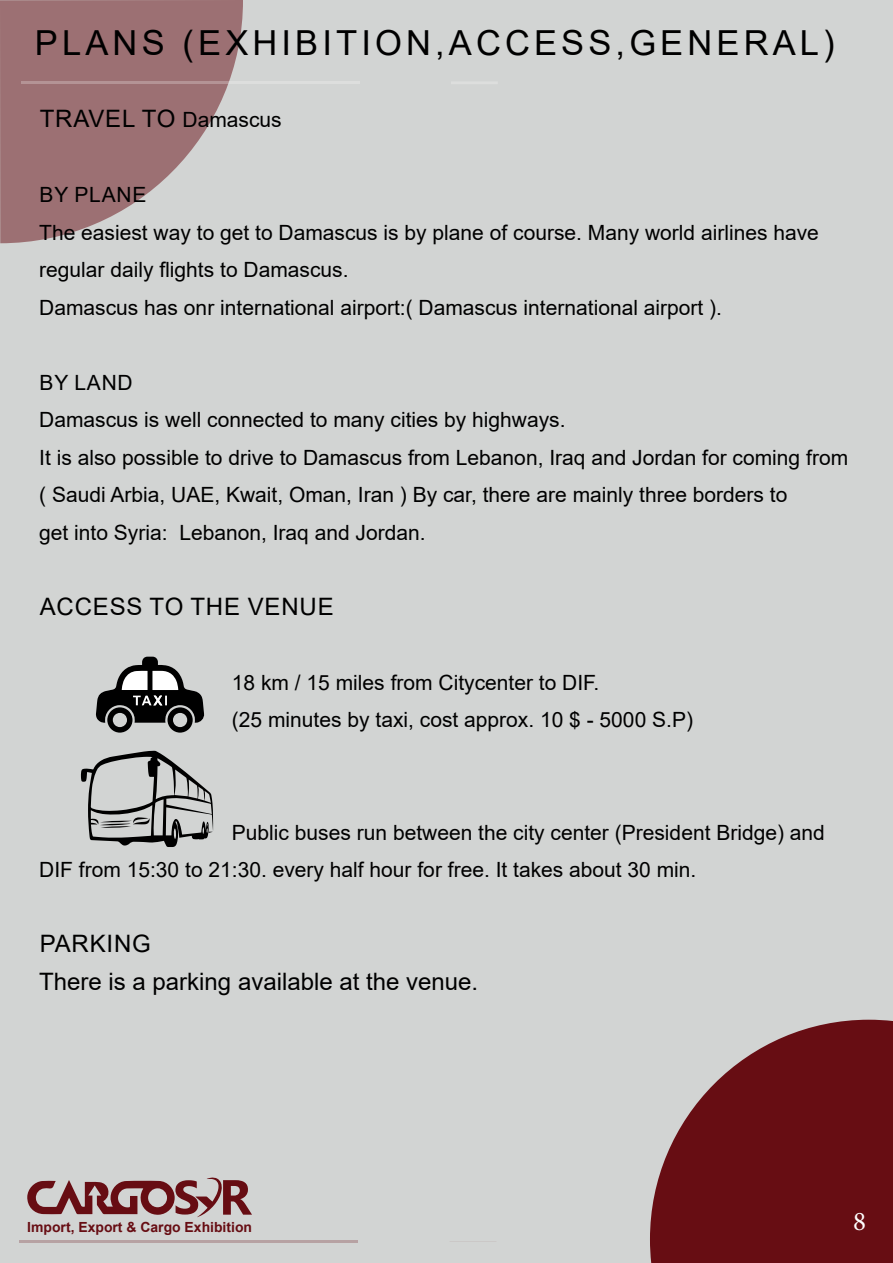
<style>
.page{position:relative;width:893px;height:1263px;background:#d2d4d3}
.page>*{position:absolute;margin:0;border:0;box-sizing:border-box;transform-origin:0 0}
.t1{font:34.5px "Arial";letter-spacing:.12em;color:#000}
.t2{font:27px "Minion Pro";color:#fff}
.t3{font:24px/37.5px "Arial";color:#000}
.t4{font:24px "Arial";letter-spacing:.035em;color:#000}
.t5{font:21px/37.5px "Arial";color:#000}
.t6{font:700 13.95px "Arial";color:#670d13}
.s1{font-size:21px}
</style>
<div class="page">
<hr style="left:20px;top:1240px;width:338px;height:3px;background:#670d13">
<svg style="left:27px;top:1177px;width:225px;height:40px"></svg>
<svg style="left:0;top:0;width:243px;height:243px;fill:#9c7073"></svg>
<svg style="left:650px;top:1020px;width:243px;height:243px;fill:#670d13"></svg>
<hr style="left:451px;top:81px;width:47px;height:3px;background:#fff">
<hr style="left:21px;top:81px;width:338px;height:3px;background:#fff">
<svg style="left:81px;top:751px;width:132px;height:96px"></svg>
<svg style="left:96px;top:657px;width:108px;height:76px"></svg>
<h1 class="t1" style="left:35px;top:19px;width:801px">PLANS (EXHIBITION,ACCESS,GENERAL)</h1>
<p class="t4" style="left:40px;top:102px;width:243px">TRAVEL TO <span class="s1">Damascus</span></p>
<p class="t5" style="left:39px;top:176px;width:781px">BY PLANE<br>The easiest way to get to Damascus is by plane of course. Many world airlines have regular daily flights to Damascus.<br>Damascus has onr international airport:( Damascus international airport ).</p>
<p class="t5" style="left:39px;top:363px;width:810px">BY LAND<br>Damascus is well connected to many cities by highways.<br>It is also possible to drive to Damascus from Lebanon, Iraq and Jordan for coming from ( Saudi Arbia, UAE, Kwait, Oman, Iran ) By car, there are mainly three borders to<br>get into Syria: Lebanon, Iraq and Jordan.</p>
<p class="t4" style="left:40px;top:590px;width:296px">ACCESS TO THE VENUE</p>
<p class="t5" style="left:232px;top:663px;width:463px">18 km / 15 miles from Citycenter to DIF.<br>(25 minutes by taxi, cost approx. 10 $ - 5000 S.P)</p>
<p class="t5" style="left:39px;top:813px;width:787px;text-indent:193px">Public buses run between the city center (President Bridge) and<br>DIF from 15:30 to 21:30. every half hour for free. It takes about 30 min.</p>
<p class="t3" style="left:39px;top:925px;width:440px">PARKING<br>There is a parking available at the venue.</p>
<p class="t6" style="left:27px;top:1217px;width:226px">Import, Export &amp; Cargo Exhibition</p>
<p class="t2" style="left:853px;top:1203px;width:14px">8</p>
</div>
